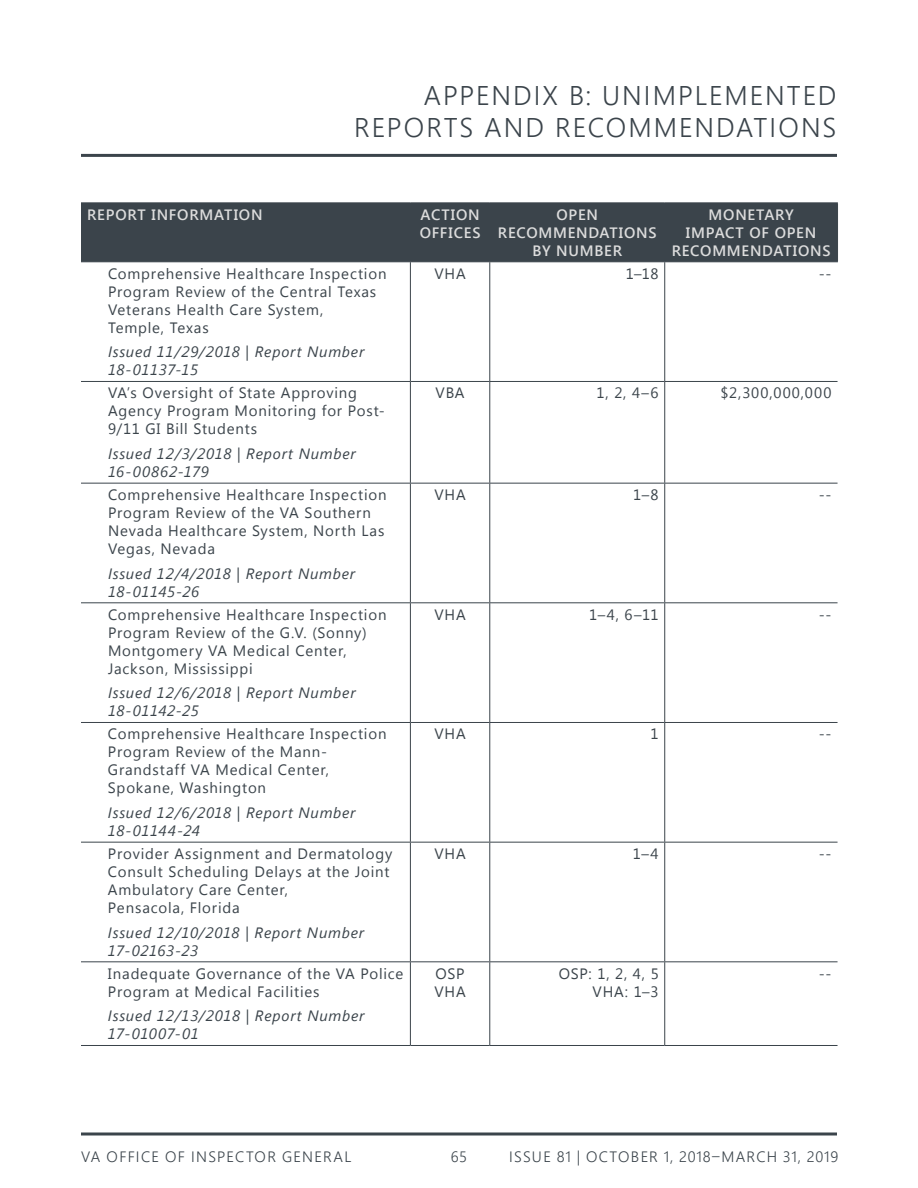
<style>
.page{position:relative;width:918px;height:1188px;background:#fff}
.page>*{position:absolute;margin:0;border:0;box-sizing:border-box;transform-origin:0 0}
.t1{font:300 27px/32.4px "Segoe UI";letter-spacing:.075em;color:#3b444b;text-align:right}
.t2{font:15px/18px "Segoe UI";letter-spacing:.055em;color:#3b444b}
.t3{font:italic 15px/18px "Segoe UI";letter-spacing:.05em;color:#3b444b}
.t4{font:600 15px/18px "Segoe UI";letter-spacing:.05em;color:#dcdcdc;text-align:center}
.t5{font:300 15px "Segoe UI";letter-spacing:.075em;color:#3b444b}
.t6{font:15px "Segoe UI";letter-spacing:.075em;color:#3b444b}
</style>
<div class="page">
<svg style="left:81px;top:1132px;width:756px;height:4px;background:#6b7277"></svg>
<hr style="left:81px;top:154px;width:756px;height:3px;background:#3b444b">
<div style="left:81px;top:203px;width:756px;height:58px;background:#3b444b"></div>
<hr style="left:81px;top:381px;width:329px;height:1px;background:#3b444b">
<hr style="left:410px;top:381px;width:80px;height:1px;background:#3b444b">
<hr style="left:490px;top:381px;width:175px;height:1px;background:#3b444b">
<hr style="left:665px;top:381px;width:173px;height:1px;background:#3b444b">
<hr style="left:81px;top:483px;width:329px;height:1px;background:#3b444b">
<hr style="left:410px;top:483px;width:80px;height:1px;background:#3b444b">
<hr style="left:490px;top:483px;width:175px;height:1px;background:#3b444b">
<hr style="left:665px;top:483px;width:173px;height:1px;background:#3b444b">
<hr style="left:81px;top:602px;width:329px;height:1px;background:#3b444b">
<hr style="left:410px;top:602px;width:80px;height:1px;background:#3b444b">
<hr style="left:490px;top:602px;width:175px;height:1px;background:#3b444b">
<hr style="left:665px;top:602px;width:173px;height:1px;background:#3b444b">
<hr style="left:81px;top:722px;width:329px;height:1px;background:#3b444b">
<hr style="left:410px;top:722px;width:80px;height:1px;background:#3b444b">
<hr style="left:490px;top:722px;width:175px;height:1px;background:#3b444b">
<hr style="left:665px;top:722px;width:173px;height:1px;background:#3b444b">
<hr style="left:81px;top:842px;width:329px;height:1px;background:#3b444b">
<hr style="left:410px;top:842px;width:80px;height:1px;background:#3b444b">
<hr style="left:490px;top:842px;width:175px;height:1px;background:#3b444b">
<hr style="left:665px;top:842px;width:173px;height:1px;background:#3b444b">
<hr style="left:81px;top:961px;width:329px;height:1px;background:#3b444b">
<hr style="left:410px;top:961px;width:80px;height:1px;background:#3b444b">
<hr style="left:490px;top:961px;width:175px;height:1px;background:#3b444b">
<hr style="left:665px;top:961px;width:173px;height:1px;background:#3b444b">
<hr style="left:81px;top:1045px;width:329px;height:1px;background:#3b444b">
<hr style="left:410px;top:1045px;width:80px;height:1px;background:#3b444b">
<hr style="left:490px;top:1045px;width:175px;height:1px;background:#3b444b">
<hr style="left:665px;top:1045px;width:173px;height:1px;background:#3b444b">
<hr style="left:81px;top:202px;width:329px;height:1px;background:#3b444b">
<hr style="left:410px;top:202px;width:80px;height:1px;background:#3b444b">
<hr style="left:490px;top:202px;width:175px;height:1px;background:#3b444b">
<hr style="left:665px;top:202px;width:173px;height:1px;background:#3b444b">
<hr style="left:81px;top:261px;width:329px;height:1px;background:#3b444b">
<hr style="left:410px;top:261px;width:80px;height:1px;background:#3b444b">
<hr style="left:490px;top:261px;width:175px;height:1px;background:#3b444b">
<hr style="left:665px;top:261px;width:173px;height:1px;background:#3b444b">
<hr style="left:837px;top:203px;width:1px;height:58px;background:#3b444b">
<hr style="left:410px;top:262px;width:1px;height:119px;background:#3b444b">
<hr style="left:489px;top:262px;width:1px;height:119px;background:#3b444b">
<hr style="left:664px;top:262px;width:1px;height:119px;background:#3b444b">
<hr style="left:410px;top:382px;width:1px;height:101px;background:#3b444b">
<hr style="left:489px;top:382px;width:1px;height:101px;background:#3b444b">
<hr style="left:664px;top:382px;width:1px;height:101px;background:#3b444b">
<hr style="left:410px;top:484px;width:1px;height:118px;background:#3b444b">
<hr style="left:489px;top:484px;width:1px;height:118px;background:#3b444b">
<hr style="left:664px;top:484px;width:1px;height:118px;background:#3b444b">
<hr style="left:410px;top:603px;width:1px;height:119px;background:#3b444b">
<hr style="left:489px;top:603px;width:1px;height:119px;background:#3b444b">
<hr style="left:664px;top:603px;width:1px;height:119px;background:#3b444b">
<hr style="left:410px;top:723px;width:1px;height:119px;background:#3b444b">
<hr style="left:489px;top:723px;width:1px;height:119px;background:#3b444b">
<hr style="left:664px;top:723px;width:1px;height:119px;background:#3b444b">
<hr style="left:410px;top:843px;width:1px;height:118px;background:#3b444b">
<hr style="left:489px;top:843px;width:1px;height:118px;background:#3b444b">
<hr style="left:664px;top:843px;width:1px;height:118px;background:#3b444b">
<hr style="left:410px;top:962px;width:1px;height:83px;background:#3b444b">
<hr style="left:489px;top:962px;width:1px;height:83px;background:#3b444b">
<hr style="left:664px;top:962px;width:1px;height:83px;background:#3b444b">
<h1 class="t1" style="left:354px;top:78px;width:484px">APPENDIX B: UNIMPLEMENTED<br>REPORTS AND RECOMMENDATIONS</h1>
<p class="t4" style="left:87px;top:205px;width:177px">REPORT INFORMATION</p>
<p class="t4" style="left:420px;top:205px;width:62px;text-align:left">ACTION<br>OFFICES</p>
<p class="t4" style="left:498px;top:205px;width:160px">OPEN<br>RECOMMENDATIONS<br>BY NUMBER</p>
<p class="t4" style="left:672px;top:205px;width:160px">MONETARY<br>IMPACT OF OPEN<br>RECOMMENDATIONS</p>
<p class="t2" style="left:108px;top:264px;width:280px">Comprehensive Healthcare Inspection<br>Program Review of the Central Texas<br>Veterans Health Care System,<br>Temple, Texas</p>
<p class="t3" style="left:108px;top:342px;width:258px">Issued 11/29/2018 | Report Number<br>18-01137-15</p>
<p class="t2" style="left:434px;top:264px;width:33px">VHA</p>
<p class="t2" style="left:626px;top:264px;width:35px">1–18</p>
<p class="t2" style="left:819px;top:264px;width:14px">--</p>
<p class="t2" style="left:108px;top:383px;width:278px">VA’s Oversight of State Approving<br>Agency Program Monitoring for Post-<br>9/11 GI Bill Students</p>
<p class="t3" style="left:108px;top:444px;width:249px">Issued 12/3/2018 | Report Number<br>16-00862-179</p>
<p class="t2" style="left:108px;top:485px;width:280px">Comprehensive Healthcare Inspection<br>Program Review of the VA Southern<br>Nevada Healthcare System, North Las<br>Vegas, Nevada</p>
<p class="t3" style="left:108px;top:564px;width:249px">Issued 12/4/2018 | Report Number<br>18-01145-26</p>
<p class="t2" style="left:108px;top:605px;width:280px">Comprehensive Healthcare Inspection<br>Program Review of the G.V. (Sonny)<br>Montgomery VA Medical Center,<br>Jackson, Mississippi</p>
<p class="t3" style="left:108px;top:683px;width:249px">Issued 12/6/2018 | Report Number<br>18-01142-25</p>
<p class="t2" style="left:108px;top:724px;width:280px">Comprehensive Healthcare Inspection<br>Program Review of the Mann-<br>Grandstaff VA Medical Center,<br>Spokane, Washington</p>
<p class="t3" style="left:108px;top:803px;width:249px">Issued 12/6/2018 | Report Number<br>18-01144-24</p>
<p class="t2" style="left:108px;top:844px;width:286px">Provider Assignment and Dermatology<br>Consult Scheduling Delays at the Joint<br>Ambulatory Care Center,<br>Pensacola, Florida</p>
<p class="t3" style="left:108px;top:923px;width:258px">Issued 12/10/2018 | Report Number<br>17-02163-23</p>
<p class="t2" style="left:108px;top:964px;width:297px">Inadequate Governance of the VA Police<br>Program at Medical Facilities</p>
<p class="t3" style="left:108px;top:1006px;width:258px">Issued 12/13/2018 | Report Number<br>17-01007-01</p>
<p class="t2" style="left:436px;top:383px;width:31px">VBA</p>
<p class="t2" style="left:597px;top:383px;width:64px">1, 2, 4–6</p>
<p class="t6" style="left:721px;top:383px;width:112px">$2,300,000,000</p>
<p class="t2" style="left:434px;top:485px;width:33px">VHA</p>
<p class="t2" style="left:633px;top:485px;width:27px">1–8</p>
<p class="t2" style="left:819px;top:485px;width:14px">--</p>
<p class="t2" style="left:434px;top:605px;width:33px">VHA</p>
<p class="t2" style="left:589px;top:605px;width:71px">1–4, 6–11</p>
<p class="t2" style="left:819px;top:605px;width:14px">--</p>
<p class="t2" style="left:434px;top:724px;width:33px">VHA</p>
<p class="t2" style="left:651px;top:724px;width:10px">1</p>
<p class="t2" style="left:819px;top:724px;width:14px">--</p>
<p class="t2" style="left:434px;top:844px;width:33px">VHA</p>
<p class="t2" style="left:633px;top:844px;width:27px">1–4</p>
<p class="t2" style="left:819px;top:844px;width:14px">--</p>
<p class="t2" style="left:434px;top:964px;width:33px">OSP<br>VHA</p>
<p class="t2" style="left:559px;top:964px;width:102px;text-align:right">OSP: 1, 2, 4, 5<br>VHA: 1–3</p>
<p class="t2" style="left:819px;top:964px;width:14px">--</p>
<p class="t5" style="left:81px;top:1146px;width:272px">VA OFFICE OF INSPECTOR GENERAL</p>
<p class="t5" style="left:451px;top:1146px;width:18px">65</p>
<p class="t5" style="left:509px;top:1146px;width:331px">ISSUE 81 | OCTOBER 1, 2018–MARCH 31, 2019</p>
</div>
